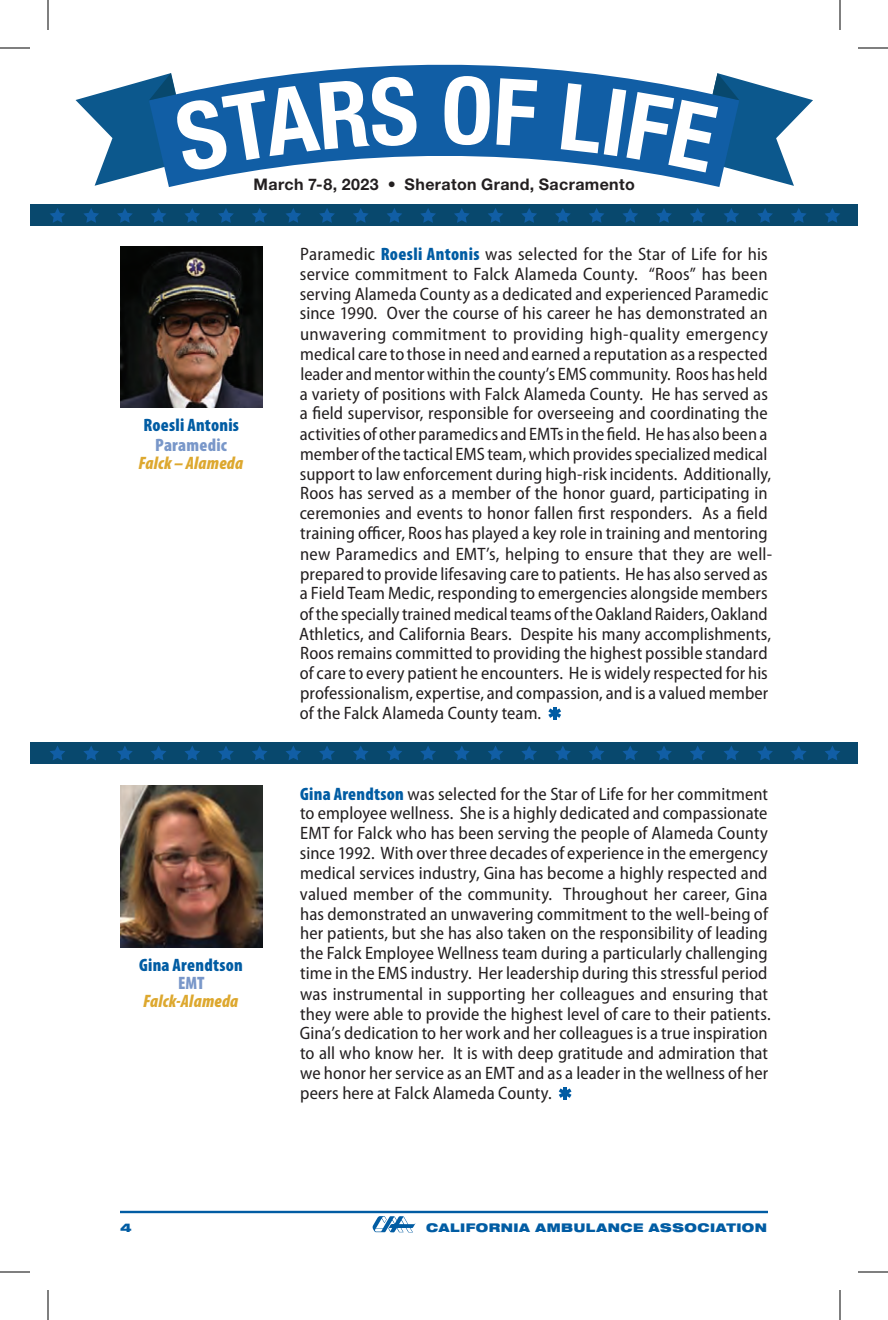
<style>
.page{position:relative;width:888px;height:1320px;background:#fff}
.page>*{position:absolute;margin:0;border:0;box-sizing:border-box;transform-origin:0 0}
.t1{font:semi-condensed 18px/20px "Myriad Pro";letter-spacing:.005em;color:#231f20}
.t2{font:900 condensed 18px "Myriad Pro";letter-spacing:.015em;color:#015ca3}
.t3{font:italic 900 condensed 18px "Myriad Pro";letter-spacing:.01em;color:#dda82f}
.t4{font:900 condensed 18px "Myriad Pro";letter-spacing:.015em;color:#7997c9}
.t5{font:700 16px "Helvetica Neue LT Pro";letter-spacing:.025em;color:#231f20}
.t6{font:900 expanded 12px "Helvetica Neue LT Pro";letter-spacing:.04em;color:#015ca3}
.s1{font-weight:900;font-stretch:condensed;color:#015ca3}
</style>
<div class="page">
<svg style="left:168px;top:64px;width:552px;height:123px"></svg>
<div style="left:30px;top:204px;width:828px;height:22px;background:#08486d"></div>
<svg style="left:50px;top:208px;width:15px;height:15px"></svg>
<svg style="left:420px;top:208px;width:16px;height:15px"></svg>
<svg style="left:387px;top:208px;width:15px;height:15px"></svg>
<svg style="left:353px;top:208px;width:16px;height:15px"></svg>
<svg style="left:319px;top:208px;width:16px;height:15px"></svg>
<svg style="left:286px;top:208px;width:15px;height:15px"></svg>
<svg style="left:252px;top:208px;width:15px;height:15px"></svg>
<svg style="left:218px;top:208px;width:16px;height:15px"></svg>
<svg style="left:185px;top:208px;width:15px;height:15px"></svg>
<svg style="left:151px;top:208px;width:15px;height:15px"></svg>
<svg style="left:117px;top:208px;width:16px;height:15px"></svg>
<svg style="left:83px;top:208px;width:16px;height:15px"></svg>
<svg style="left:454px;top:208px;width:16px;height:15px"></svg>
<svg style="left:825px;top:208px;width:15px;height:15px"></svg>
<svg style="left:791px;top:208px;width:16px;height:15px"></svg>
<svg style="left:757px;top:208px;width:16px;height:15px"></svg>
<svg style="left:724px;top:208px;width:15px;height:15px"></svg>
<svg style="left:690px;top:208px;width:15px;height:15px"></svg>
<svg style="left:656px;top:208px;width:16px;height:15px"></svg>
<svg style="left:623px;top:208px;width:15px;height:15px"></svg>
<svg style="left:589px;top:208px;width:15px;height:15px"></svg>
<svg style="left:555px;top:208px;width:16px;height:15px"></svg>
<svg style="left:521px;top:208px;width:16px;height:15px"></svg>
<svg style="left:488px;top:208px;width:15px;height:15px"></svg>
<hr style="left:120px;top:1211px;width:648px;height:2px;background:#015ca3">
<svg style="left:372px;top:1216px;width:44px;height:16px"></svg>
<hr style="left:553px;top:707px;width:4px;height:13px;background:#015ca3">
<svg style="left:548px;top:708px;width:13px;height:10px"></svg>
<hr style="left:563px;top:1087px;width:4px;height:13px;background:#015ca3">
<svg style="left:559px;top:1088px;width:13px;height:10px"></svg>
<img style="left:120px;top:246px;width:142px;height:161px">
<div style="left:30px;top:742px;width:828px;height:22px;background:#08486d"></div>
<svg style="left:50px;top:746px;width:15px;height:14px"></svg>
<svg style="left:420px;top:746px;width:16px;height:14px"></svg>
<svg style="left:387px;top:746px;width:15px;height:14px"></svg>
<svg style="left:353px;top:746px;width:16px;height:14px"></svg>
<svg style="left:319px;top:746px;width:16px;height:14px"></svg>
<svg style="left:286px;top:746px;width:15px;height:14px"></svg>
<svg style="left:252px;top:746px;width:15px;height:14px"></svg>
<svg style="left:218px;top:746px;width:16px;height:14px"></svg>
<svg style="left:185px;top:746px;width:15px;height:14px"></svg>
<svg style="left:151px;top:746px;width:15px;height:14px"></svg>
<svg style="left:117px;top:746px;width:16px;height:14px"></svg>
<svg style="left:83px;top:746px;width:16px;height:14px"></svg>
<svg style="left:454px;top:746px;width:16px;height:14px"></svg>
<svg style="left:825px;top:746px;width:15px;height:14px"></svg>
<svg style="left:791px;top:746px;width:16px;height:14px"></svg>
<svg style="left:757px;top:746px;width:16px;height:14px"></svg>
<svg style="left:724px;top:746px;width:15px;height:14px"></svg>
<svg style="left:690px;top:746px;width:15px;height:14px"></svg>
<svg style="left:656px;top:746px;width:16px;height:14px"></svg>
<svg style="left:623px;top:746px;width:15px;height:14px"></svg>
<svg style="left:589px;top:746px;width:15px;height:14px"></svg>
<svg style="left:555px;top:746px;width:16px;height:14px"></svg>
<svg style="left:521px;top:746px;width:16px;height:14px"></svg>
<svg style="left:488px;top:746px;width:15px;height:14px"></svg>
<img style="left:120px;top:786px;width:142px;height:161px">
<hr style="left:0;top:48px;width:30px;height:1px;background:#000">
<hr style="left:858px;top:48px;width:30px;height:1px;background:#000">
<hr style="left:0;top:1272px;width:30px;height:1px;background:#000">
<hr style="left:858px;top:1272px;width:30px;height:1px;background:#000">
<hr style="left:48px;top:0;width:1px;height:30px;background:#000">
<hr style="left:48px;top:1290px;width:1px;height:30px;background:#000">
<hr style="left:840px;top:0;width:1px;height:30px;background:#000">
<hr style="left:840px;top:1290px;width:1px;height:30px;background:#000">
<svg style="left:76px;top:73px;width:341px;height:113px"></svg>
<div style="left:444px;top:76px;width:46px;height:69px;background:#115ea5"></div>
<div style="left:496px;top:78px;width:41px;height:69px;background:#115ea5"></div>
<svg style="left:561px;top:73px;width:252px;height:113px"></svg>
<p class="t5" style="left:254px;top:174px;width:383px">March 7-8, 2023 • Sheraton Grand, Sacramento</p>
<p class="t2" style="left:144px;top:415px;width:97px">Roesli Antonis</p>
<p class="t4" style="left:155px;top:435px;width:73px">Paramedic</p>
<p class="t3" style="left:138px;top:454px;width:106px">Falck – Alameda</p>
<p class="t1" style="left:299px;top:244px;width:475px">Paramedic <span class="s1">Roesli Antonis</span> was selected for the Star of Life for his service commitment to Falck Alameda County. “Roos” has been serving Alameda County as a dedicated and experienced Paramedic since 1990. Over the course of his career he has demonstrated an unwavering commitment to providing high-quality emergency medical care to those in need and earned a reputation as a respected leader and mentor within the county’s EMS community. Roos has held a variety of positions with Falck Alameda County. He has served as a field supervisor, responsible for overseeing and coordinating the activities of other paramedics and EMTs in the field. He has also been a member of the tactical EMS team, which provides specialized medical support to law enforcement during high-risk incidents. Additionally, Roos has served as a member of the honor guard, participating in ceremonies and events to honor fallen first responders. As a field training officer, Roos has played a key role in training and mentoring new Paramedics and EMT’s, helping to ensure that they are well&shy;prepared to provide lifesaving care to patients. He has also served as a Field Team Medic, responding to emergencies alongside members of the specially trained medical teams of the Oakland Raiders, Oakland Athletics, and California Bears. Despite his many accomplishments, Roos remains committed to providing the highest possible standard of care to every patient he encounters. He is widely respected for his professionalism, expertise, and compassion, and is a valued member of the Falck Alameda County team.</p>
<p class="t2" style="left:139px;top:955px;width:105px">Gina Arendtson</p>
<p class="t4" style="left:178px;top:973px;width:28px">EMT</p>
<p class="t3" style="left:143px;top:992px;width:97px">Falck-Alameda</p>
<p class="t1" style="left:300px;top:784px;width:473px"><span class="s1">Gina Arendtson</span> was selected for the Star of Life for her commitment to employee wellness. She is a highly dedicated and compassionate EMT for Falck who has been serving the people of Alameda County since 1992. With over three decades of experience in the emergency medical services industry, Gina has become a highly respected and valued member of the community. Throughout her career, Gina has demonstrated an unwavering commitment to the well-being of her patients, but she has also taken on the responsibility of leading the Falck Employee Wellness team during a particularly challenging time in the EMS industry. Her leadership during this stressful period was instrumental in supporting her colleagues and ensuring that they were able to provide the highest level of care to their patients.<br>Gina’s dedication to her work and her colleagues is a true inspiration to all who know her. It is with deep gratitude and admiration that we honor her service as an EMT and as a leader in the wellness of her peers here at Falck Alameda County.</p>
<p class="t6" style="left:120px;top:1220px;width:13px">4</p>
<p class="t6" style="left:426px;top:1220px;width:342px">CALIFORNIA AMBULANCE ASSOCIATION</p>
</div>
